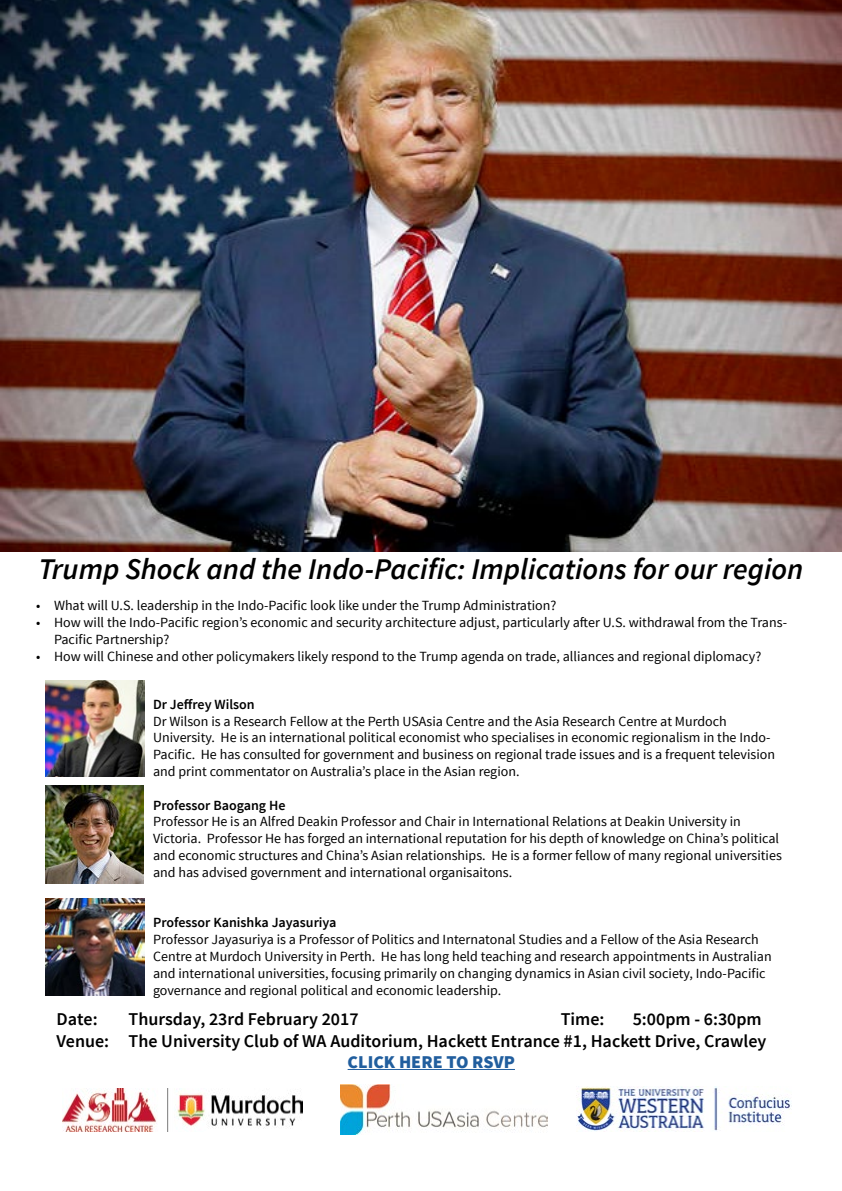
<style>
.page{position:relative;width:842px;height:1191px;background:#fff}
.page>*{position:absolute;margin:0;border:0;box-sizing:border-box;transform-origin:0 0}
.t1{font:italic 600 30px "Source Sans Pro";color:#000}
.t2{font:600 18px/21.6px "Source Sans Pro";color:#000;text-align:right}
.t3{font:900 18px "Source Sans Pro";color:#215e9e}
.t4{font:14px/16.8px "Source Sans Pro";color:#000}
.t5{font:600 14px "Source Sans Pro";color:#000}
</style>
<div class="page">
<img style="left:576px;top:1086px;width:215px;height:45px">
<img style="left:0;top:0;width:842px;height:551px">
<hr style="left:348px;top:1069px;width:167px;height:1px;background:#215e9e">
<img style="left:340px;top:1084px;width:207px;height:50px">
<img style="left:62px;top:1089px;width:241px;height:42px">
<img style="left:46px;top:680px;width:98px;height:96px">
<img style="left:45px;top:785px;width:99px;height:99px">
<img style="left:45px;top:899px;width:99px;height:96px">
<h1 class="t1" style="left:39px;top:550px;width:766px">Trump Shock and the Indo-Pacific: Implications for our region</h1>
<p class="t4" style="left:36px;top:597px;width:522px">• What will U.S. leadership in the Indo-Pacific look like under the Trump Administration?</p>
<p class="t4" style="left:54px;top:614px;width:734px;text-indent:-18px">• How will the Indo-Pacific region’s economic and security architecture adjust, particularly after U.S. withdrawal from the Trans-<br>Pacific Partnership?</p>
<p class="t4" style="left:36px;top:648px;width:727px">• How will Chinese and other policymakers likely respond to the Trump agenda on trade, alliances and regional diplomacy?</p>
<p class="t5" style="left:153px;top:695px;width:103px">Dr Jeffrey Wilson</p>
<p class="t4" style="left:153px;top:713px;width:623px">Dr Wilson is a Research Fellow at the Perth USAsia Centre and the Asia Research Centre at Murdoch University. He is an international political economist who specialises in economic regionalism in the Indo-Pacific. He has consulted for government and business on regional trade issues and is a frequent television and print commentator on Australia’s place in the Asian region.</p>
<p class="t5" style="left:153px;top:796px;width:134px">Professor Baogang He</p>
<p class="t4" style="left:153px;top:813px;width:630px">Professor He is an Alfred Deakin Professor and Chair in International Relations at Deakin University in Victoria. Professor He has forged an international reputation for his depth of knowledge on China’s political and economic structures and China’s Asian relationships. He is a former fellow of many regional universities and has advised government and international organisaitons.</p>
<p class="t5" style="left:153px;top:913px;width:185px">Professor Kanishka Jayasuriya</p>
<p class="t4" style="left:153px;top:931px;width:620px">Professor Jayasuriya is a Professor of Politics and Internatonal Studies and a Fellow of the Asia Research Centre at Murdoch University in Perth. He has long held teaching and research appointments in Australian and international universities, focusing primarily on changing dynamics in Asian civil society, Indo-Pacific governance and regional political and economic leadership.</p>
<p class="t2" style="left:57px;top:1008px;width:43px">Date:</p>
<p class="t2" style="left:129px;top:1008px;width:232px">Thursday, 23rd February 2017</p>
<p class="t2" style="left:561px;top:1008px;width:45px">Time:</p>
<p class="t2" style="left:57px;top:1008px;width:711px">5:00pm - 6:30pm<br>Venue: The University Club of WA Auditorium, Hackett Entrance #1, Hackett Drive, Crawley</p>
<p class="t3" style="left:348px;top:1050px;width:169px">CLICK HERE TO RSVP</p>
</div>
